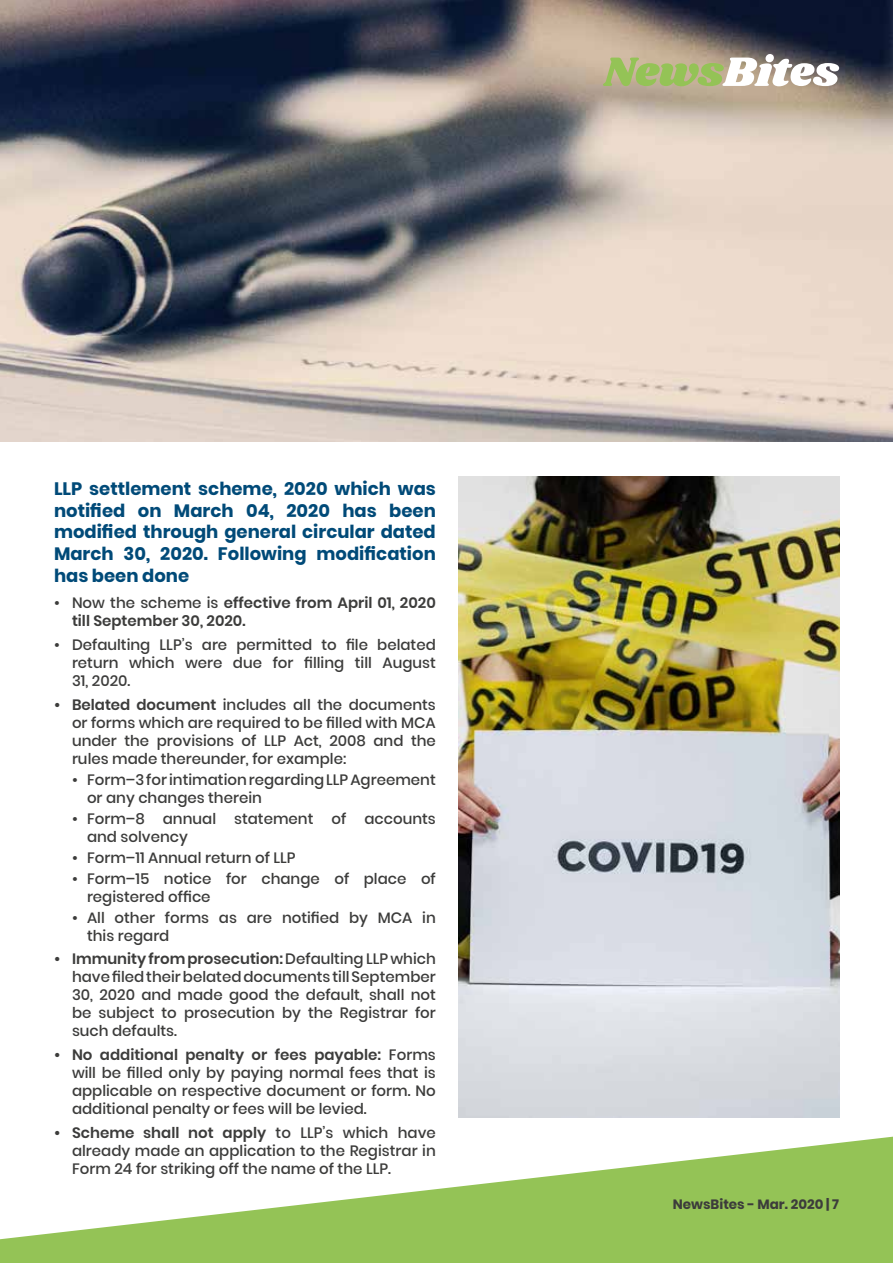
<style>
.page{position:relative;width:893px;height:1263px;background:#fff}
.page>*{position:absolute;margin:0;border:0;box-sizing:border-box;transform-origin:0 0}
.t1{font:700 18px/21.6px "Poppins";color:#004a78;text-align:justify}
.t2{font:500 15px/18px "Poppins";color:#3c3c3b;text-align:justify}
.t3{font:600 15px/18px "Poppins";color:#3c3c3b}
.t4{font:700 13.5px "Poppins";color:#3c3c3b}
.s1{font-weight:500}
.s2{font-weight:600}
</style>
<div class="page">
<img style="left:0;top:0;width:893px;height:442px">
<svg style="left:0;top:0;width:1px;height:436px"></svg>
<svg style="left:0;top:1136px;width:893px;height:127px;fill:#94c356"></svg>
<svg style="left:603px;top:54px;width:236px;height:32px"></svg>
<img style="left:459px;top:476px;width:380px;height:642px">
<p class="t1" style="left:54px;top:478px;width:383px">LLP settlement scheme, 2020 which was notified on March 04, 2020 has been modified through general circular dated March 30, 2020. Following modification has been done</p>
<p class="t3" style="left:72px;top:594px;width:365px;text-indent:-18px"><span class="s1">• Now the scheme is</span> effective from April 01, 2020 till September 30, 2020.</p>
<p class="t2" style="left:72px;top:636px;width:365px;text-indent:-18px">• Defaulting LLP’s are permitted to file belated return which were due for filling till August 31, 2020.</p>
<p class="t2" style="left:72px;top:695px;width:365px;text-indent:-18px"><span class="s2">• Belated document</span> includes all the documents or forms which are required to be filled with MCA under the provisions of LLP Act, 2008 and the rules made thereunder, for example:</p>
<p class="t2" style="left:87px;top:770px;width:350px;text-indent:-15px">• Form–3 for intimation regarding LLP Agreement or any changes therein</p>
<p class="t2" style="left:87px;top:809px;width:350px;text-indent:-15px">• Form–8 annual statement of accounts and solvency</p>
<p class="t2" style="left:72px;top:848px;width:225px">• Form–11 Annual return of LLP</p>
<p class="t2" style="left:87px;top:869px;width:350px;text-indent:-15px">• Form–15 notice for change of place of registered office</p>
<p class="t2" style="left:87px;top:908px;width:350px;text-indent:-15px">• All other forms as are notified by MCA in this regard</p>
<p class="t2" style="left:72px;top:950px;width:365px;text-indent:-18px"><span class="s2">• Immunity from prosecution:</span> Defaulting LLP which have filed their belated documents till September 30, 2020 and made good the default, shall not be subject to prosecution by the Registrar for such defaults.</p>
<p class="t2" style="left:72px;top:1046px;width:365px;text-indent:-18px"><span class="s2">• No additional penalty or fees payable:</span> Forms will be filled only by paying normal fees that is applicable on respective document or form. No additional penalty or fees will be levied.</p>
<p class="t2" style="left:72px;top:1124px;width:365px;text-indent:-18px"><span class="s2">• Scheme shall not apply</span> to LLP’s which have already made an application to the Registrar in Form 24 for striking off the name of the LLP.</p>
<p class="t4" style="left:673px;top:1196px;width:168px">NewsBites - Mar. 2020 | 7</p>
</div>
